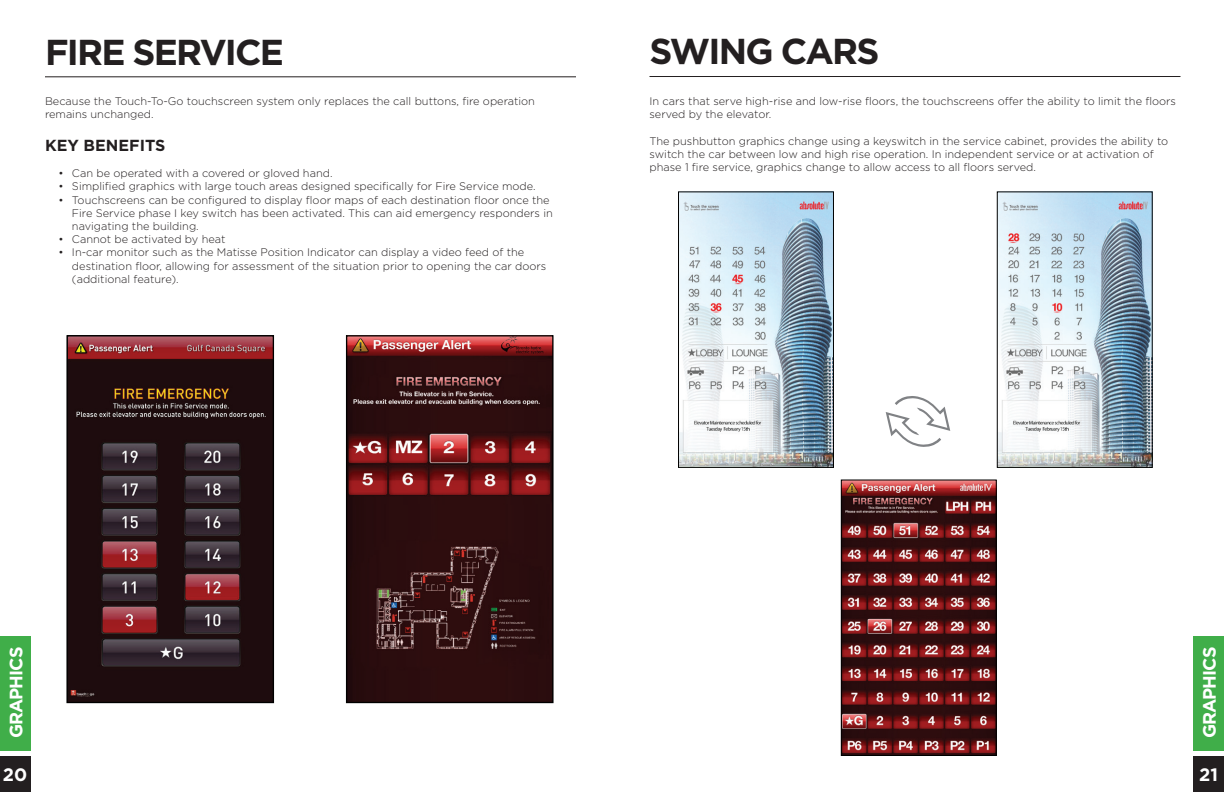
<style>
.page{position:relative;width:1224px;height:792px;background:#fff}
.page>*{position:absolute;margin:0;border:0;box-sizing:border-box;transform-origin:0 0}
.t1{font:700 36px "Gotham";letter-spacing:-.05em;color:#231f20}
.t2{font:700 18px "Gotham";letter-spacing:-.05em;color:#fff}
.t3{font:700 16px "Gotham";color:#231f20}
.t4{font:300 11px/13.2px "Gotham";color:#231f20}
</style>
<div class="page">
<div style="left:1194px;top:756px;width:30px;height:36px;background:#231f20"></div>
<div style="left:1194px;top:636px;width:30px;height:115px;background:#40ae49"></div>
<div style="left:0;top:756px;width:30px;height:36px;background:#231f20"></div>
<div style="left:0;top:636px;width:30px;height:115px;background:#40ae49"></div>
<hr style="left:45px;top:76px;width:531px;height:1px;background:#231f20">
<hr style="left:650px;top:76px;width:530px;height:1px;background:#231f20">
<svg style="left:886px;top:396px;width:64px;height:51px"></svg>
<img style="left:680px;top:193px;width:152px;height:273px">
<div style="left:678px;top:191px;width:156px;height:277px;border:1px solid #000"></div>
<img style="left:999px;top:193px;width:152px;height:273px">
<div style="left:997px;top:191px;width:156px;height:277px;border:1px solid #000"></div>
<img style="left:843px;top:482px;width:152px;height:272px">
<div style="left:841px;top:480px;width:156px;height:276px;border:1px solid #000"></div>
<img style="left:348px;top:337px;width:204px;height:364px">
<div style="left:346px;top:335px;width:208px;height:368px;border:1px solid #000"></div>
<img style="left:68px;top:337px;width:204px;height:364px">
<div style="left:66px;top:335px;width:208px;height:368px;border:1px solid #000"></div>
<h1 class="t1" style="left:45px;top:28px;width:241px">FIRE SERVICE</h1>
<p class="t4" style="left:45px;top:94px;width:491px">Because the Touch-To-Go touchscreen system only replaces the call buttons, fire operation remains unchanged.</p>
<h3 class="t3" style="left:45px;top:135px;width:122px">KEY BENEFITS</h3>
<p class="t4" style="left:58px;top:166px;width:276px">• Can be operated with a covered or gloved hand.</p>
<p class="t4" style="left:58px;top:180px;width:479px">• Simplified graphics with large touch areas designed specifically for Fire Service mode.</p>
<p class="t4" style="left:72px;top:193px;width:482px;text-indent:-13px">• Touchscreens can be configured to display floor maps of each destination floor once the<br>Fire Service phase I key switch has been activated. This can aid emergency responders in navigating the building.</p>
<p class="t4" style="left:58px;top:232px;width:169px">• Cannot be activated by heat</p>
<p class="t4" style="left:72px;top:246px;width:476px;text-indent:-13px">• In-car monitor such as the Matisse Position Indicator can display a video feed of the destination floor, allowing for assessment of the situation prior to opening the car doors (additional feature).</p>
<h1 class="t1" style="left:650px;top:28px;width:231px">SWING CARS</h1>
<p class="t4" style="left:650px;top:94px;width:528px">In cars that serve high-rise and low-rise floors, the touchscreens offer the ability to limit the floors served by the elevator.</p>
<p class="t4" style="left:650px;top:134px;width:520px">The pushbutton graphics change using a keyswitch in the service cabinet, provides the ability to switch the car between low and high rise operation. In independent service or at activation of phase 1 fire service, graphics change to allow access to all floors served.</p>
<h2 class="t2" style="left:4px;top:738px;width:93px;rotate:-90deg">GRAPHICS</h2>
<h2 class="t2" style="left:3px;top:763px;width:26px">20</h2>
<h2 class="t2" style="left:1198px;top:738px;width:93px;rotate:-90deg">GRAPHICS</h2>
<h2 class="t2" style="left:1199px;top:763px;width:20px">21</h2>
</div>
